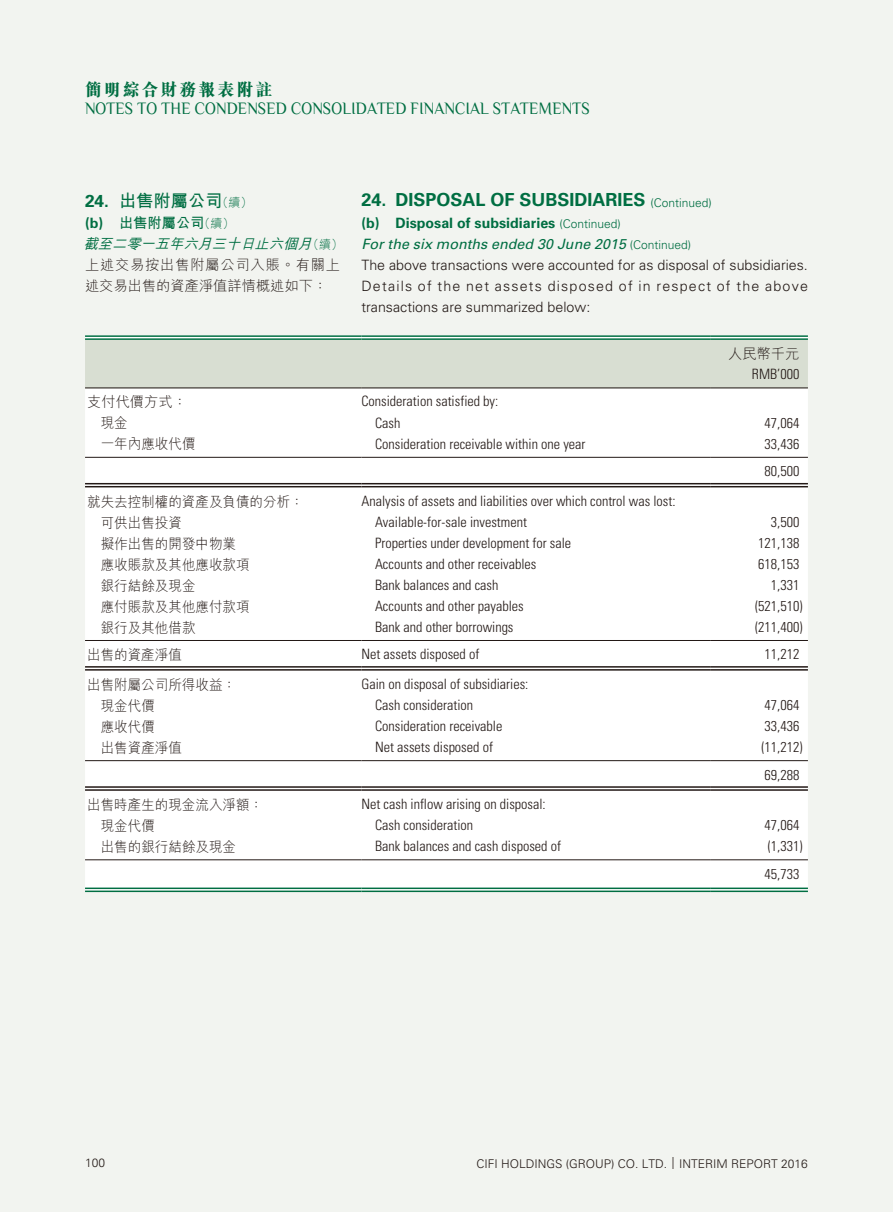
<style>
.page{position:relative;width:893px;height:1212px;background:#f2f4f0}
.page>*{position:absolute;margin:0;border:0;box-sizing:border-box;transform-origin:0 0}
.t1{font:700 18px "Univers LT Std";color:#006e42}
.t2{font:17.4px "Philosopher";letter-spacing:.015em;color:#006e42;scale:.91 1}
.t3{font:17.4px "M Sung HK Xbold E Ten B5 H";letter-spacing:.15em;color:#006e42;scale:.95 1}
.t4{font:17.25px "M Hei HK Bold E Ten B5 H";color:#006e42}
.t5{font:300 condensed 14.25px/27.5px "Univers LT Std";color:#231916}
.t6{font:300 14.25px/21px "Univers LT Std";color:#231916}
.t7{font:14.25px "M Hei HK Light E Ten B5 H";color:#231916;scale:.95 1}
.t8{font:14.25px/21px "M Hei HK Light E Ten B5 H";color:#231916}
.t9{font:italic 14.25px "M Hei HK Medium E Ten B5 H";color:#006e42}
.t10{font:14.25px "M Hei HK Bold E Ten B5 H";color:#006e42}
.t11{font:300 12px "Univers LT Std";color:#231916}
.s1{font-family:"Univers LT Std";font-weight:700}
.s2{font-family:"M Hei HK Light E Ten B5 H";font-size:12px}
.s3{font-family:"M Hei HK Light E Ten B5 H";font-style:normal;font-size:12px}
.s4{font-weight:300;font-size:12px}
.s5{font-weight:700;color:#006e42}
.s6{font-size:12px;color:#006e42}
.s7{font-weight:400;font-style:italic;color:#006e42}
</style>
<div class="page">
<div style="left:85px;top:337px;width:723px;height:550px;background:#fff"></div>
<div style="left:85px;top:340px;width:723px;height:47px;background:#d8ded2"></div>
<hr style="left:85px;top:335px;width:276px;height:2px;background:#006e42">
<hr style="left:85px;top:338px;width:276px;height:2px;background:#006e42">
<hr style="left:361px;top:335px;width:349px;height:2px;background:#006e42">
<hr style="left:361px;top:338px;width:349px;height:2px;background:#006e42">
<hr style="left:710px;top:335px;width:98px;height:2px;background:#006e42">
<hr style="left:710px;top:338px;width:98px;height:2px;background:#006e42">
<hr style="left:85px;top:387px;width:276px;height:1px;background:#231916">
<hr style="left:361px;top:387px;width:349px;height:1px;background:#231916">
<hr style="left:710px;top:387px;width:98px;height:1px;background:#231916">
<hr style="left:85px;top:457px;width:276px;height:1px;background:#231916">
<hr style="left:361px;top:457px;width:349px;height:1px;background:#231916">
<hr style="left:710px;top:457px;width:98px;height:1px;background:#231916">
<hr style="left:85px;top:483px;width:276px;height:1px;background:#231916">
<hr style="left:85px;top:486px;width:276px;height:1px;background:#231916">
<hr style="left:361px;top:483px;width:349px;height:1px;background:#231916">
<hr style="left:361px;top:486px;width:349px;height:1px;background:#231916">
<hr style="left:710px;top:483px;width:98px;height:1px;background:#231916">
<hr style="left:710px;top:486px;width:98px;height:1px;background:#231916">
<hr style="left:85px;top:640px;width:276px;height:1px;background:#231916">
<hr style="left:361px;top:640px;width:349px;height:1px;background:#231916">
<hr style="left:710px;top:640px;width:98px;height:1px;background:#231916">
<hr style="left:85px;top:666px;width:276px;height:2px;background:#231916">
<hr style="left:85px;top:669px;width:276px;height:2px;background:#231916">
<hr style="left:361px;top:666px;width:349px;height:2px;background:#231916">
<hr style="left:361px;top:669px;width:349px;height:2px;background:#231916">
<hr style="left:710px;top:666px;width:98px;height:2px;background:#231916">
<hr style="left:710px;top:669px;width:98px;height:2px;background:#231916">
<hr style="left:85px;top:760px;width:276px;height:1px;background:#231916">
<hr style="left:361px;top:760px;width:349px;height:1px;background:#231916">
<hr style="left:710px;top:760px;width:98px;height:1px;background:#231916">
<hr style="left:85px;top:786px;width:276px;height:2px;background:#231916">
<hr style="left:85px;top:789px;width:276px;height:2px;background:#231916">
<hr style="left:361px;top:786px;width:349px;height:2px;background:#231916">
<hr style="left:361px;top:789px;width:349px;height:2px;background:#231916">
<hr style="left:710px;top:786px;width:98px;height:2px;background:#231916">
<hr style="left:710px;top:789px;width:98px;height:2px;background:#231916">
<hr style="left:85px;top:859px;width:276px;height:1px;background:#231916">
<hr style="left:361px;top:859px;width:349px;height:1px;background:#231916">
<hr style="left:710px;top:859px;width:98px;height:1px;background:#231916">
<hr style="left:85px;top:887px;width:276px;height:2px;background:#006e42">
<hr style="left:85px;top:890px;width:276px;height:2px;background:#006e42">
<hr style="left:361px;top:887px;width:349px;height:2px;background:#006e42">
<hr style="left:361px;top:890px;width:349px;height:2px;background:#006e42">
<hr style="left:710px;top:887px;width:98px;height:2px;background:#006e42">
<hr style="left:710px;top:890px;width:98px;height:2px;background:#006e42">
<p class="t3" style="left:85px;top:83px;width:199px">簡明綜合財務報表附註</p>
<p class="t2" style="left:85px;top:100px;width:556px">NOTES TO THE CONDENSED CONSOLIDATED FINANCIAL STATEMENTS</p>
<p class="t4" style="left:85px;top:194px;width:169px"><span class="s1">24.</span> 出售附屬公司<span class="s2">（續）</span></p>
<p class="t10" style="left:85px;top:217px;width:151px"><span class="s1">(b)</span> 出售附屬公司<span class="s2">（續）</span></p>
<p class="t9" style="left:84px;top:238px;width:261px">截至二零一五年六月三十日止六個月<span class="s3">（續）</span></p>
<p class="t8" style="left:85px;top:256px;width:257px">上述交易按出售附屬公司入賬。有關上述交易出售的資產淨值詳情概述如下：</p>
<p class="t1" style="left:361px;top:191px;width:352px">24. DISPOSAL OF SUBSIDIARIES <span class="s4">(Continued)</span></p>
<p class="t6" style="left:361px;top:213px;width:448px"><span class="s5">(b) Disposal of subsidiaries</span> <span class="s6">(Continued)<br></span><span class="s7">For the six months ended 30 June 2015</span> <span class="s6">(Continued)<br></span>The above transactions were accounted for as disposal of subsidiaries.<br>Details of the net assets disposed of in respect of the above transactions are summarized below:</p>
<p class="t8" style="left:728px;top:345px;width:73px">人民幣千元</p>
<p class="t5" style="left:752px;top:362px;width:49px">RMB’000</p>
<p class="t8" style="left:87px;top:393px;width:101px">支付代價方式：</p>
<p class="t5" style="left:361px;top:388px;width:138px">Consideration satisfied by:</p>
<p class="t7" style="left:101px;top:418px;width:30px">現金</p>
<p class="t5" style="left:375px;top:410px;width:27px">Cash</p>
<p class="t5" style="left:765px;top:410px;width:36px">47,064</p>
<p class="t7" style="left:101px;top:439px;width:101px">一年內應收代價</p>
<p class="t5" style="left:375px;top:431px;width:212px">Consideration receivable within one year</p>
<p class="t5" style="left:765px;top:431px;width:36px">33,436<br>80,500</p>
<p class="t7" style="left:87px;top:496px;width:229px">就失去控制權的資產及負債的分析：</p>
<p class="t5" style="left:361px;top:488px;width:316px">Analysis of assets and liabilities over which control was lost:</p>
<p class="t7" style="left:101px;top:517px;width:87px">可供出售投資</p>
<p class="t5" style="left:375px;top:509px;width:153px">Available-for-sale investment</p>
<p class="t5" style="left:771px;top:509px;width:30px">3,500</p>
<p class="t7" style="left:101px;top:538px;width:144px">擬作出售的開發中物業</p>
<p class="t5" style="left:375px;top:530px;width:198px">Properties under development for sale</p>
<p class="t5" style="left:758px;top:530px;width:43px">121,138</p>
<p class="t7" style="left:101px;top:559px;width:158px">應收賬款及其他應收款項</p>
<p class="t5" style="left:375px;top:551px;width:163px">Accounts and other receivables</p>
<p class="t5" style="left:758px;top:551px;width:43px">618,153</p>
<p class="t7" style="left:101px;top:580px;width:101px">銀行結餘及現金</p>
<p class="t5" style="left:375px;top:572px;width:125px">Bank balances and cash</p>
<p class="t5" style="left:771px;top:572px;width:30px">1,331</p>
<p class="t7" style="left:101px;top:601px;width:158px">應付賬款及其他應付款項</p>
<p class="t5" style="left:375px;top:593px;width:150px">Accounts and other payables</p>
<p class="t5" style="left:755px;top:593px;width:49px">(521,510)</p>
<p class="t7" style="left:101px;top:622px;width:101px">銀行及其他借款</p>
<p class="t5" style="left:375px;top:614px;width:140px">Bank and other borrowings</p>
<p class="t5" style="left:755px;top:614px;width:49px">(211,400)</p>
<p class="t7" style="left:87px;top:649px;width:101px">出售的資產淨值</p>
<p class="t5" style="left:361px;top:641px;width:119px">Net assets disposed of</p>
<p class="t5" style="left:765px;top:641px;width:36px">11,212</p>
<p class="t7" style="left:87px;top:679px;width:158px">出售附屬公司所得收益：</p>
<p class="t5" style="left:361px;top:671px;width:168px">Gain on disposal of subsidiaries:</p>
<p class="t7" style="left:101px;top:700px;width:58px">現金代價</p>
<p class="t5" style="left:375px;top:692px;width:100px">Cash consideration</p>
<p class="t5" style="left:765px;top:692px;width:36px">47,064</p>
<p class="t7" style="left:101px;top:721px;width:58px">應收代價</p>
<p class="t5" style="left:375px;top:713px;width:129px">Consideration receivable</p>
<p class="t5" style="left:765px;top:713px;width:36px">33,436</p>
<p class="t7" style="left:101px;top:742px;width:87px">出售資產淨值</p>
<p class="t5" style="left:375px;top:734px;width:119px">Net assets disposed of</p>
<p class="t5" style="left:761px;top:734px;width:43px">(11,212)<br>69,288</p>
<p class="t7" style="left:87px;top:799px;width:187px">出售時產生的現金流入淨額：</p>
<p class="t5" style="left:361px;top:791px;width:186px">Net cash inflow arising on disposal:</p>
<p class="t7" style="left:101px;top:820px;width:58px">現金代價</p>
<p class="t5" style="left:375px;top:812px;width:100px">Cash consideration</p>
<p class="t5" style="left:765px;top:812px;width:36px">47,064</p>
<p class="t7" style="left:101px;top:841px;width:144px">出售的銀行結餘及現金</p>
<p class="t5" style="left:375px;top:833px;width:187px">Bank balances and cash disposed of</p>
<p class="t5" style="left:765px;top:833px;width:39px">(1,331)<br>45,733</p>
<p class="t11" style="left:85px;top:1157px;width:22px">100</p>
<p class="t11" style="left:476px;top:1158px;width:333px">CIFI HOLDINGS (GROUP) CO. LTD. | INTERIM REPORT 2016</p>
</div>
